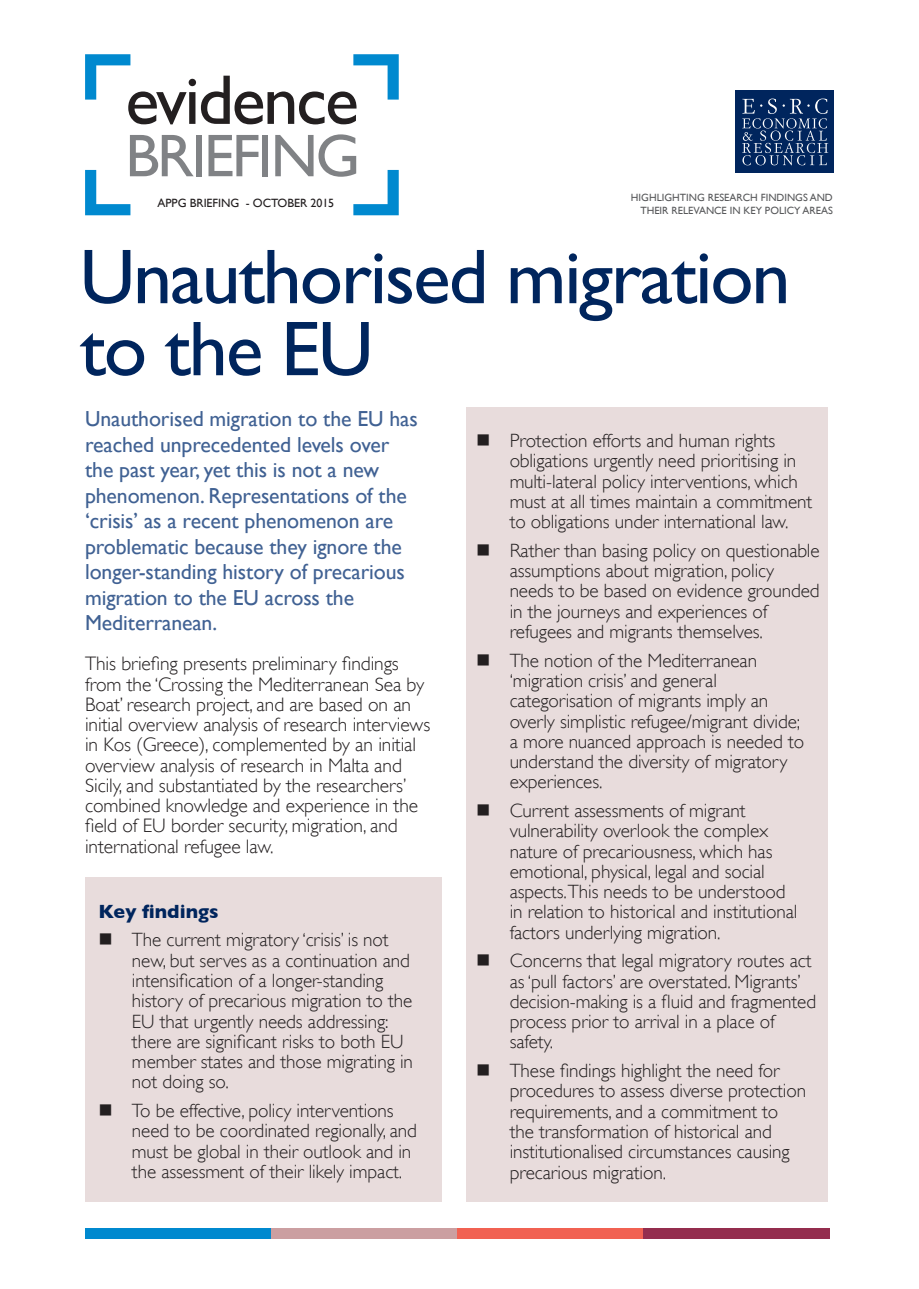
<style>
.page{position:relative;width:919px;height:1289px;background:#fff}
.page>*{position:absolute;margin:0;border:0;box-sizing:border-box;transform-origin:0 0}
.Headline{font:78px/72px "Gill Sans";letter-spacing:-.025em;color:#00255d}
.t1{font:70.65px "Gill Sans";letter-spacing:-.03em;color:#231f20}
.t2{font:60.6px "Gill Sans";letter-spacing:-.04em;color:#808285}
.Intro_paragraph{font:21.75px/25.5px "Gill Sans";letter-spacing:-.005em;color:#406193}
.body_text{font:300 19.5px/20.2px "Gill Sans";letter-spacing:-.005em;color:#231f20}
.sub_head{font:700 19.5px "Gill Sans";color:#00255d}
.Bullet_point_text{font:300 19.2px/20.2px "Gill Sans";letter-spacing:-.005em;color:#231f20}
.pull_out_text{font:12px "Gill Sans";letter-spacing:-.005em;color:#231f20}
.t3{font:10.5px/12.8px "Gill Sans";color:#57585a;text-align:right}
</style>
<div class="page">
<div style="left:85px;top:1228px;width:186px;height:11px;background:#0089cf"></div>
<div style="left:271px;top:1228px;width:186px;height:11px;background:#cb9fa1"></div>
<div style="left:457px;top:1228px;width:186px;height:11px;background:#f16152"></div>
<div style="left:643px;top:1228px;width:186px;height:11px;background:#942d4e"></div>
<div style="left:85px;top:877px;width:356px;height:324px;background:#e8dcdc"></div>
<svg style="left:85px;top:54px;width:45px;height:46px"></svg>
<svg style="left:85px;top:170px;width:45px;height:45px"></svg>
<svg style="left:353px;top:54px;width:46px;height:46px"></svg>
<svg style="left:353px;top:170px;width:46px;height:45px"></svg>
<div style="left:735px;top:91px;width:98px;height:82px;background:#00255d"></div>
<svg style="left:742px;top:98px;width:86px;height:67px"></svg>
<div style="left:466px;top:407px;width:362px;height:794px;background:#e8dcdc"></div>
<p class="t1" style="left:125px;top:58px;width:235px">evidence</p>
<p class="t2" style="left:125px;top:120px;width:236px">BRIEFING</p>
<p class="pull_out_text" style="left:158px;top:195px;width:178px">APPG BRIEFING - OCTOBER 2015</p>
<p class="t3" style="left:631px;top:191px;width:203px">HIGHLIGHTING RESEARCH FINDINGS AND<br>THEIR RELEVANCE IN KEY POLICY AREAS</p>
<p class="Headline" style="left:80px;top:240px;width:712px">Unauthorised migration to the EU</p>
<p class="Intro_paragraph" style="left:85px;top:406px;width:334px">Unauthorised migration to the EU has reached unprecedented levels over the past year, yet this is not a new phenomenon. Representations of the ‘crisis’ as a recent phenomenon are problematic because they ignore the longer-standing history of precarious migration to the EU across the Mediterranean.</p>
<p class="body_text" style="left:85px;top:653px;width:346px">This briefing presents preliminary findings from the ‘Crossing the Mediterranean Sea by Boat’ research project, and are based on an initial overview analysis of research interviews in Kos (Greece), complemented by an initial overview analysis of research in Malta and Sicily, and substantiated by the researchers’ combined knowledge and experience in the field of EU border security, migration, and international refugee law.</p>
<p class="sub_head" style="left:99px;top:899px;width:121px">Key findings</p>
<p class="Bullet_point_text" style="left:132px;top:929px;width:282px;text-indent:-33px">■ The current migratory ‘crisis’ is not new, but serves as a continuation and intensification of a longer-standing history of precarious migration to the EU that urgently needs addressing: there are significant risks to both EU member states and those migrating in not doing so.</p>
<p class="Bullet_point_text" style="left:132px;top:1100px;width:286px;text-indent:-33px">■ To be effective, policy interventions need to be coordinated regionally, and must be global in their outlook and in the assessment of their likely impact.</p>
<p class="Bullet_point_text" style="left:509px;top:430px;width:304px;text-indent:-33px">■ Protection efforts and human rights obligations urgently need prioritising in multi-lateral policy interventions, which must at all times maintain a commitment to obligations under international law.</p>
<p class="Bullet_point_text" style="left:509px;top:540px;width:311px;text-indent:-33px">■ Rather than basing policy on questionable assumptions about migration, policy needs to be based on evidence grounded in the journeys and experiences of refugees and migrants themselves.</p>
<p class="Bullet_point_text" style="left:509px;top:650px;width:296px;text-indent:-33px">■ The notion of the Mediterranean ‘migration crisis’ and general categorisation of migrants imply an overly simplistic refugee/migrant divide; a more nuanced approach is needed to understand the diversity of migratory experiences.</p>
<p class="Bullet_point_text" style="left:509px;top:800px;width:289px;text-indent:-33px">■ Current assessments of migrant vulnerability overlook the complex nature of precariousness, which has emotional, physical, legal and social aspects.This needs to be understood in relation to historical and institutional factors underlying migration.</p>
<p class="Bullet_point_text" style="left:509px;top:950px;width:308px;text-indent:-33px">■ Concerns that legal migratory routes act as ‘pull factors’ are overstated. Migrants’ decision-making is a fluid and fragmented process prior to arrival in a place of safety.</p>
<p class="Bullet_point_text" style="left:509px;top:1060px;width:298px;text-indent:-33px">■ These findings highlight the need for procedures to assess diverse protection requirements, and a commitment to the transformation of historical and institutionalised circumstances causing precarious migration.</p>
</div>
